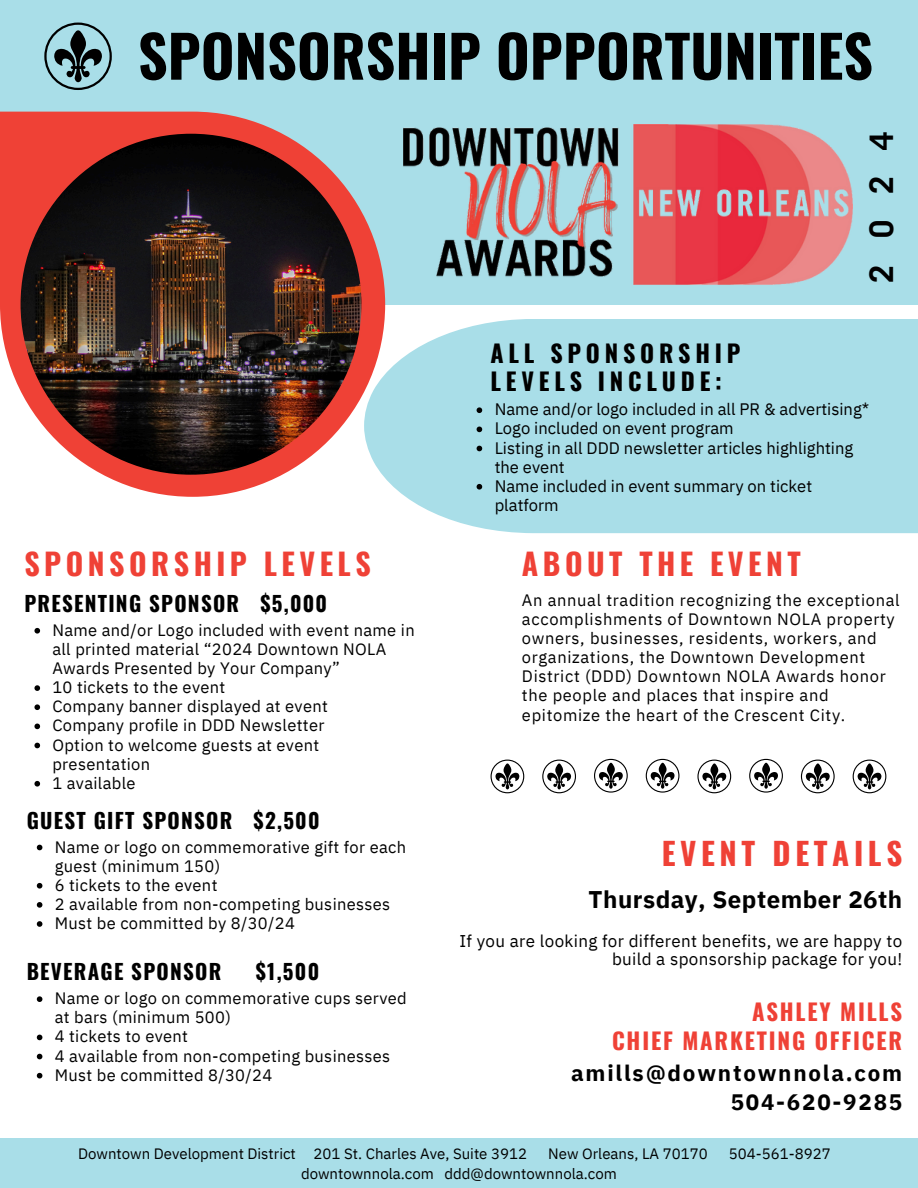
<style>
.page{position:relative;width:918px;height:1188px;background:#fff}
.page>*{position:absolute;margin:0;border:0;box-sizing:border-box;transform-origin:0 0}
.t1{font:700 57.9px "Oswald";color:#000}
.t2{font:700 32.55px "Trade Gothic LT Pro";color:#000}
.t3{font:700 30.9px "Oswald";letter-spacing:.15em;color:#ef4136}
.t4{font:700 30px "Oswald";letter-spacing:.15em;color:#ef4136}
.t5{font:700 24.15px "IBM Plex Sans";letter-spacing:.02em;color:#000}
.t6{font:700 24px/28.2px "Oswald";letter-spacing:.2em;color:#000}
.t7{font:700 22.8px/29.2px "Oswald";letter-spacing:.08em;color:#ef4136;text-align:right}
.t8{font:700 22.35px/28.2px "IBM Plex Sans";letter-spacing:.08em;color:#000;text-align:right}
.t9{font:700 21px "Oswald";letter-spacing:.06em;color:#000}
.t10{font:16.95px/18px "IBM Plex Sans";letter-spacing:.02em;color:#000;text-align:right}
.t11{font:16.65px/19.2px "IBM Plex Sans";color:#000}
.t12{font:16.5px/19.2px "IBM Plex Sans";letter-spacing:.02em;color:#000}
.t13{font:16.5px/19.2px "IBM Plex Sans";letter-spacing:.04em;color:#000}
.t14{font:15px "IBM Plex Sans";color:#000}
</style>
<div class="page">
<div style="left:0;top:0;width:918px;height:304px;background:#a9dee8"></div>
<div style="left:0;top:1138px;width:918px;height:50px;background:#a9dee8"></div>
<img style="left:404px;top:125px;width:448px;height:160px">
<svg style="left:0;top:112px;width:385px;height:385px;fill:#ef4136"></svg>
<img style="left:21px;top:134px;width:340px;height:341px;border-radius:50%">
<div style="left:364px;top:319px;width:554px;height:214px;background:#a9dee8"></div>
<svg style="left:477px;top:407px;width:5px;height:6px"></svg>
<svg style="left:477px;top:427px;width:5px;height:5px"></svg>
<svg style="left:477px;top:446px;width:5px;height:5px"></svg>
<svg style="left:477px;top:484px;width:5px;height:6px"></svg>
<svg style="left:34px;top:628px;width:6px;height:6px"></svg>
<svg style="left:34px;top:685px;width:6px;height:6px"></svg>
<svg style="left:34px;top:704px;width:6px;height:6px"></svg>
<svg style="left:34px;top:724px;width:6px;height:5px"></svg>
<svg style="left:34px;top:743px;width:6px;height:5px"></svg>
<svg style="left:34px;top:781px;width:6px;height:6px"></svg>
<svg style="left:37px;top:845px;width:5px;height:5px"></svg>
<svg style="left:37px;top:883px;width:5px;height:6px"></svg>
<svg style="left:37px;top:902px;width:5px;height:6px"></svg>
<svg style="left:37px;top:921px;width:5px;height:6px"></svg>
<svg style="left:37px;top:996px;width:5px;height:6px"></svg>
<svg style="left:37px;top:1035px;width:5px;height:5px"></svg>
<svg style="left:37px;top:1054px;width:5px;height:5px"></svg>
<svg style="left:37px;top:1073px;width:5px;height:5px"></svg>
<svg style="left:44px;top:23px;width:68px;height:67px"></svg>
<svg style="left:491px;top:760px;width:33px;height:33px"></svg>
<svg style="left:542px;top:760px;width:34px;height:33px"></svg>
<svg style="left:594px;top:759px;width:34px;height:34px"></svg>
<svg style="left:646px;top:759px;width:33px;height:34px"></svg>
<svg style="left:697px;top:760px;width:34px;height:33px"></svg>
<svg style="left:749px;top:759px;width:34px;height:34px"></svg>
<svg style="left:801px;top:760px;width:34px;height:33px"></svg>
<svg style="left:853px;top:760px;width:33px;height:33px"></svg>
<p class="t1" style="left:138px;top:11px;width:737px">SPONSORSHIP OPPORTUNITIES</p>
<p class="t6" style="left:491px;top:338px;width:252px">ALL SPONSORSHIP<br>LEVELS INCLUDE:</p>
<p class="t2" style="left:870px;top:283px;width:152px;rotate:-90deg">2024</p>
<p class="t4" style="left:24px;top:540px;width:348px">SPONSORSHIP LEVELS</p>
<p class="t9" style="left:24px;top:587px;width:304px">PRESENTING SPONSOR $5,000</p>
<h6 class="t12" style="left:52px;top:620px;width:364px">Name and/or Logo included with event name in all printed material “2024 Downtown NOLA<br>Awards Presented by Your Company”</h6>
<p class="t12" style="left:52px;top:677px;width:174px">10 tickets to the event</p>
<p class="t12" style="left:52px;top:697px;width:277px">Company banner displayed at event</p>
<p class="t12" style="left:52px;top:716px;width:274px">Company profile in DDD Newsletter</p>
<p class="t12" style="left:52px;top:735px;width:268px">Option to welcome guests at event presentation</p>
<p class="t12" style="left:52px;top:773px;width:85px">1 available</p>
<p class="t9" style="left:27px;top:804px;width:294px">GUEST GIFT SPONSOR $2,500</p>
<p class="t12" style="left:55px;top:837px;width:353px">Name or logo on commemorative gift for each guest (minimum 150)</p>
<p class="t12" style="left:55px;top:875px;width:164px">6 tickets to the event</p>
<p class="t12" style="left:55px;top:894px;width:337px">2 available from non-competing businesses</p>
<p class="t12" style="left:55px;top:913px;width:242px">Must be committed by 8/30/24</p>
<h6 class="t9" style="left:27px;top:955px;width:196px">BEVERAGE SPONSOR</h6>
<h6 class="t9" style="left:256px;top:955px;width:65px">$1,500</h6>
<p class="t12" style="left:55px;top:988px;width:354px">Name or logo on commemorative cups served at bars (minimum 500)</p>
<p class="t12" style="left:55px;top:1027px;width:135px">4 tickets to event</p>
<p class="t12" style="left:55px;top:1046px;width:337px">4 available from non-competing businesses</p>
<p class="t12" style="left:55px;top:1065px;width:219px">Must be committed 8/30/24</p>
<p class="t11" style="left:495px;top:399px;width:376px">Name and/or logo included in all PR &amp; advertising*</p>
<p class="t11" style="left:495px;top:419px;width:241px">Logo included on event program</p>
<p class="t11" style="left:495px;top:438px;width:360px">Listing in all DDD newsletter articles highlighting the event</p>
<h2 class="t11" style="left:495px;top:476px;width:319px">Name included in event summary on ticket platform</h2>
<p class="t4" style="left:522px;top:540px;width:280px">ABOUT THE EVENT</p>
<h2 class="t13" style="left:522px;top:590px;width:379px">An annual tradition recognizing the exceptional accomplishments of Downtown NOLA property owners, businesses, residents, workers, and organizations, the Downtown Development District (DDD) Downtown NOLA Awards honor the people and places that inspire and epitomize the heart of the Crescent City.</h2>
<p class="t3" style="left:662px;top:829px;width:242px">EVENT DETAILS</p>
<h4 class="t5" style="left:589px;top:883px;width:315px">Thursday, September 26th</h4>
<p class="t10" style="left:460px;top:931px;width:444px">If you are looking for different benefits, we are happy to build a sponsorship package for you!</p>
<h3 class="t7" style="left:612px;top:996px;width:292px">ASHLEY MILLS<br>CHIEF MARKETING OFFICER</h3>
<p class="t8" style="left:571px;top:1059px;width:333px">amills@downtownnola.com<br>504-620-9285</p>
<p class="t14" style="left:78px;top:1144px;width:451px">Downtown Development District 201 St. Charles Ave, Suite 3912</p>
<p class="t14" style="left:548px;top:1144px;width:161px">New Orleans, LA 70170</p>
<p class="t14" style="left:729px;top:1144px;width:103px">504-561-8927</p>
<h6 class="t14" style="left:301px;top:1164px;width:317px">downtownnola.com ddd@downtownnola.com</h6>
</div>
